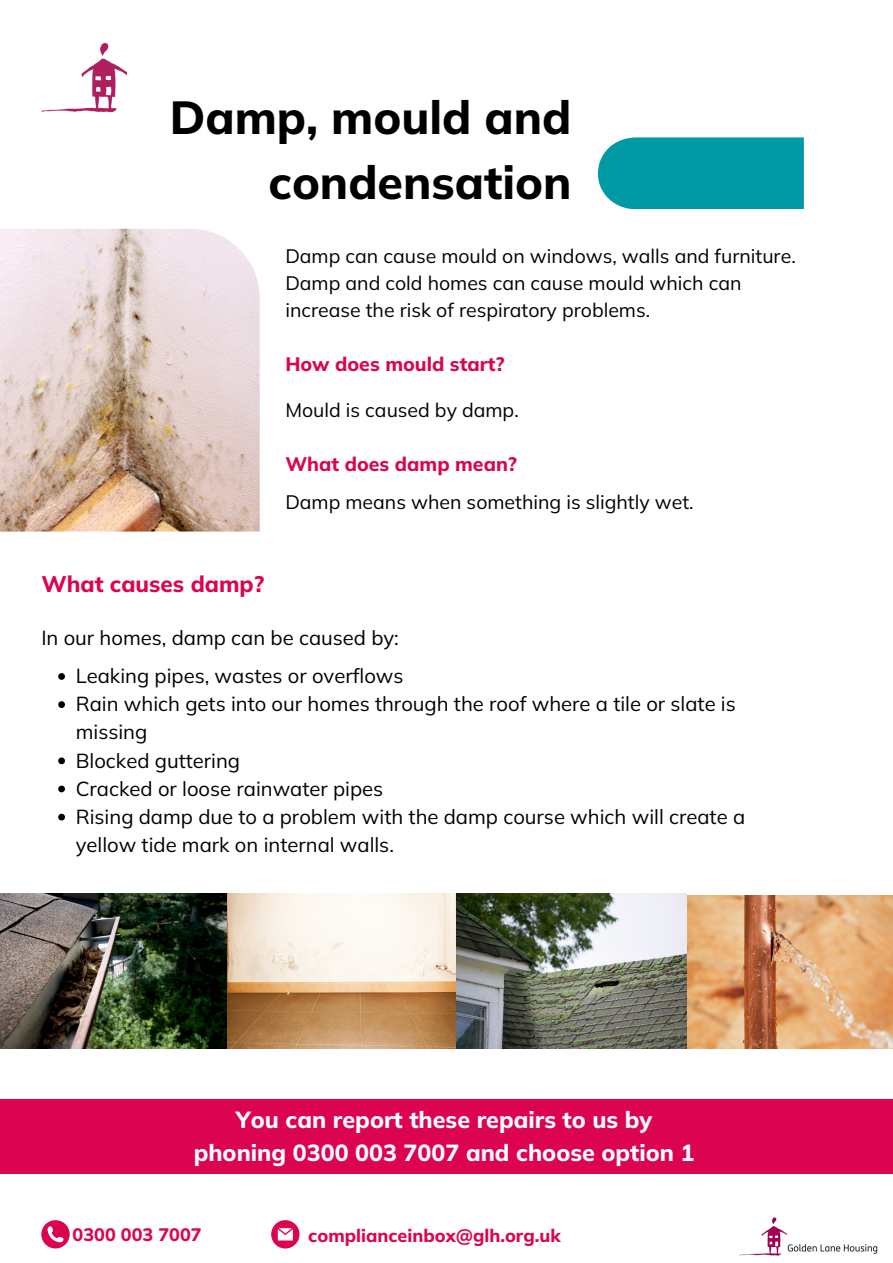
<style>
.page{position:relative;width:893px;height:1263px;background:#fff}
.page>*{position:absolute;margin:0;border:0;box-sizing:border-box;transform-origin:0 0}
.t1{font:800 46.28px/64.7px "Mulish";color:#000;text-align:right}
.t2{font:800 23.25px/32.1px "Mulish";color:#fff;text-align:center}
.t3{font:800 22.5px "Mulish";color:#dc0451}
.t4{font:20.25px/28.1px "Mulish";color:#000}
.t5{font:19.5px/27px "Mulish";color:#000}
.t6{font:800 19.5px "Mulish";color:#dc0451}
.t7{font:800 18px "Mulish";color:#dc0451}
</style>
<div class="page">
<div style="left:598px;top:137px;width:206px;height:72px;background:#009aa6"></div>
<img style="left:0;top:229px;width:260px;height:302px">
<img style="left:42px;top:42px;width:86px;height:71px">
<svg style="left:271px;top:1220px;width:28px;height:28px"></svg>
<img style="left:739px;top:1217px;width:139px;height:39px">
<svg style="left:41px;top:1220px;width:28px;height:28px"></svg>
<img style="left:0;top:894px;width:456px;height:154px">
<img style="left:456px;top:894px;width:231px;height:154px">
<img style="left:687px;top:896px;width:206px;height:153px">
<svg style="left:58px;top:673px;width:7px;height:7px"></svg>
<svg style="left:58px;top:701px;width:7px;height:7px"></svg>
<svg style="left:58px;top:757px;width:7px;height:7px"></svg>
<svg style="left:58px;top:785px;width:7px;height:7px"></svg>
<svg style="left:58px;top:814px;width:7px;height:6px"></svg>
<div style="left:1px;top:1099px;width:892px;height:75px;background:#dc0451"></div>
<p class="t1" style="left:170px;top:85px;width:403px">Damp, mould and condensation</p>
<p class="t5" style="left:285px;top:242px;width:512px">Damp can cause mould on windows, walls and furniture.<br>Damp and cold homes can cause mould which can increase the risk of respiratory problems.</p>
<p class="t6" style="left:285px;top:351px;width:221px">How does mould start?</p>
<p class="t5" style="left:285px;top:396px;width:235px">Mould is caused by damp.</p>
<p class="t6" style="left:285px;top:451px;width:233px">What does damp mean?</p>
<p class="t5" style="left:285px;top:488px;width:410px">Damp means when something is slightly wet.</p>
<p class="t3" style="left:41px;top:570px;width:225px">What causes damp?</p>
<p class="t4" style="left:41px;top:623px;width:359px">In our homes, damp can be caused by:</p>
<p class="t4" style="left:76px;top:661px;width:329px">Leaking pipes, wastes or overflows</p>
<p class="t4" style="left:76px;top:690px;width:661px">Rain which gets into our homes through the roof where a tile or slate is missing</p>
<p class="t4" style="left:76px;top:746px;width:166px">Blocked guttering</p>
<p class="t4" style="left:76px;top:774px;width:309px">Cracked or loose rainwater pipes</p>
<p class="t4" style="left:76px;top:802px;width:671px">Rising damp due to a problem with the damp course which will create a yellow tide mark on internal walls.</p>
<p class="t2" style="left:194px;top:1103px;width:502px">You can report these repairs to us by phoning 0300 003 7007 and choose option 1</p>
<p class="t7" style="left:73px;top:1223px;width:130px">0300 003 7007</p>
<p class="t7" style="left:308px;top:1223px;width:254px">complianceinbox@glh.org.uk</p>
</div>
